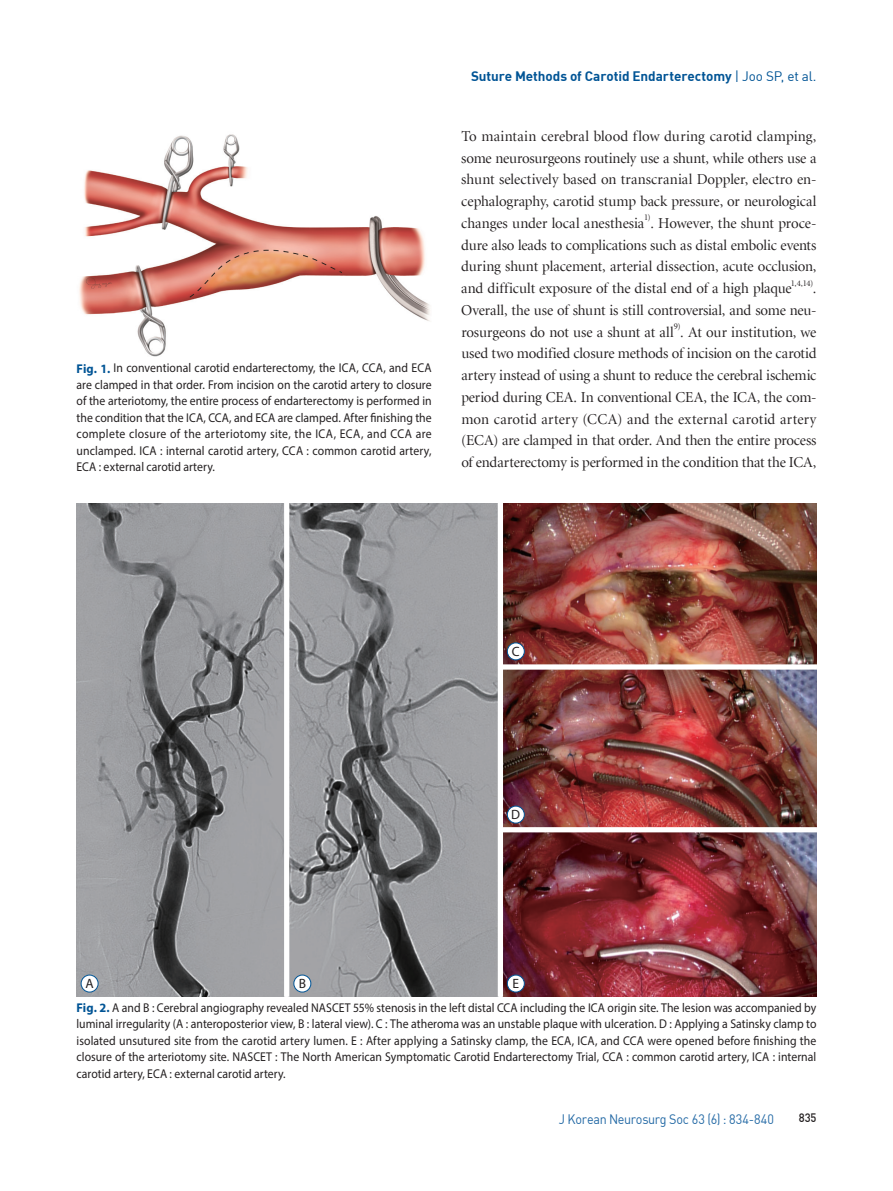
<style>
.page{position:relative;width:893px;height:1191px;background:#fff}
.page>*{position:absolute;margin:0;border:0;box-sizing:border-box;transform-origin:0 0}
.t1{font:15px/21.8px "Minion LT Display";letter-spacing:-.01em;color:#231f20;text-align:justify}
.t2{font:700 13.5px "DIN";letter-spacing:-.005em;color:#005495}
.t3{font:13.5px "DIN";letter-spacing:-.015em;color:#2369a5;scale:.93 1}
.t4{font:13.5px "Myriad Pro";color:#231f20}
.t5{font:12.75px/16.5px "Myriad Pro";letter-spacing:.005em;color:#231f20;text-align:justify;scale:.92 1}
.t6{font:12px "Dinmed";color:#231f20;scale:.93 1}
.t7{font:8.7px "Minion LT Display";color:#231f20}
.s1{font-weight:700;color:#005495}
.s2{font-weight:400}
</style>
<div class="page">
<img style="left:79px;top:134px;width:351px;height:223px">
<img style="left:77px;top:503px;width:739px;height:493px">
<div style="left:81px;top:975px;width:17px;height:17px;background:#fff;border-radius:50%"></div>
<div style="left:81px;top:974px;width:17px;height:18px;border:1px solid #005495;border-radius:50%"></div>
<div style="left:294px;top:975px;width:17px;height:17px;background:#fff;border-radius:50%"></div>
<div style="left:294px;top:974px;width:17px;height:18px;border:1px solid #005495;border-radius:50%"></div>
<div style="left:507px;top:975px;width:17px;height:17px;background:#fff;border-radius:50%"></div>
<div style="left:507px;top:974px;width:18px;height:18px;border:1px solid #005495;border-radius:50%"></div>
<div style="left:507px;top:806px;width:17px;height:17px;background:#fff;border-radius:50%"></div>
<div style="left:507px;top:806px;width:18px;height:17px;border:1px solid #005495;border-radius:50%"></div>
<div style="left:507px;top:643px;width:17px;height:17px;background:#fff;border-radius:50%"></div>
<div style="left:507px;top:642px;width:18px;height:18px;border:1px solid #005495;border-radius:50%"></div>
<div style="left:284px;top:503px;width:5px;height:493px;background:#fff"></div>
<div style="left:498px;top:503px;width:5px;height:493px;background:#fff"></div>
<div style="left:502px;top:664px;width:315px;height:5px;background:#fff"></div>
<div style="left:502px;top:827px;width:315px;height:5px;background:#fff"></div>
<p class="t5" style="left:77px;top:359px;width:388px"><span class="s1">Fig. 1.</span> In conventional carotid endarterectomy, the ICA, CCA, and ECA are clamped in that order. From incision on the carotid artery to closure of the arteriotomy, the entire process of endarterectomy is performed in the condition that the ICA, CCA, and ECA are clamped. After finishing the complete closure of the arteriotomy site, the ICA, ECA, and CCA are unclamped. ICA : internal carotid artery, CCA : common carotid artery, ECA : external carotid artery.</p>
<p class="t2" style="left:471px;top:68px;width:347px">Suture Methods of Carotid Endarterectomy <span class="s2">| Joo SP, et al.</span></p>
<p class="t1" style="left:461px;top:126px;width:357px">To maintain cerebral blood flow during carotid clamping, some neurosurgeons routinely use a shunt, while others use a shunt selectively based on transcranial Doppler, electro en&shy;cephalography, carotid stump back pressure, or neurological changes under local anesthesia . However, the shunt proce-</p>
<p class="t7" style="left:644px;top:213px;width:8px">1)</p>
<p class="t1" style="left:461px;top:234px;width:357px">dure also leads to complications such as distal embolic events during shunt placement, arterial dissection, acute occlusion, and difficult exposure of the distal end of a high plaque</p>
<p class="t7" style="left:791px;top:279px;width:24px">1,4,14)</p>
<p class="t1" style="left:461px;top:278px;width:357px;text-indent:352px">.<br>Overall, the use of shunt is still controversial, and some neu&shy;rosurgeons do not use a shunt at all . At our institution, we</p>
<p class="t7" style="left:674px;top:322px;width:8px">9)</p>
<p class="t1" style="left:461px;top:343px;width:357px">used two modified closure methods of incision on the carotid artery instead of using a shunt to reduce the cerebral ischemic period during CEA. In conventional CEA, the ICA, the com&shy;mon carotid artery (CCA) and the external carotid artery (ECA) are clamped in that order. And then the entire process of endarterectomy is performed in the condition that the ICA,</p>
<p class="t4" style="left:512px;top:643px;width:9px">C</p>
<p class="t4" style="left:511px;top:806px;width:10px">D</p>
<p class="t4" style="left:85px;top:975px;width:10px">A</p>
<p class="t4" style="left:299px;top:975px;width:9px">B</p>
<p class="t4" style="left:512px;top:975px;width:8px">E</p>
<p class="t5" style="left:77px;top:999px;width:806px"><span class="s1">Fig. 2.</span> A and B : Cerebral angiography revealed NASCET 55% stenosis in the left distal CCA including the ICA origin site. The lesion was accompanied by luminal irregularity (A : anteroposterior view, B : lateral view). C : The atheroma was an unstable plaque with ulceration. D : Applying a Satinsky clamp to isolated unsutured site from the carotid artery lumen. E : After applying a Satinsky clamp, the ECA, ICA, and CCA were opened before finishing the closure of the arteriotomy site. NASCET : The North American Symptomatic Carotid Endarterectomy Trial, CCA : common carotid artery, ICA : internal carotid artery, ECA : external carotid artery.</p>
<p class="t3" style="left:559px;top:1110px;width:233px">J Korean Neurosurg Soc 63 (6) : 834-840</p>
<p class="t6" style="left:799px;top:1109px;width:21px">835</p>
</div>
